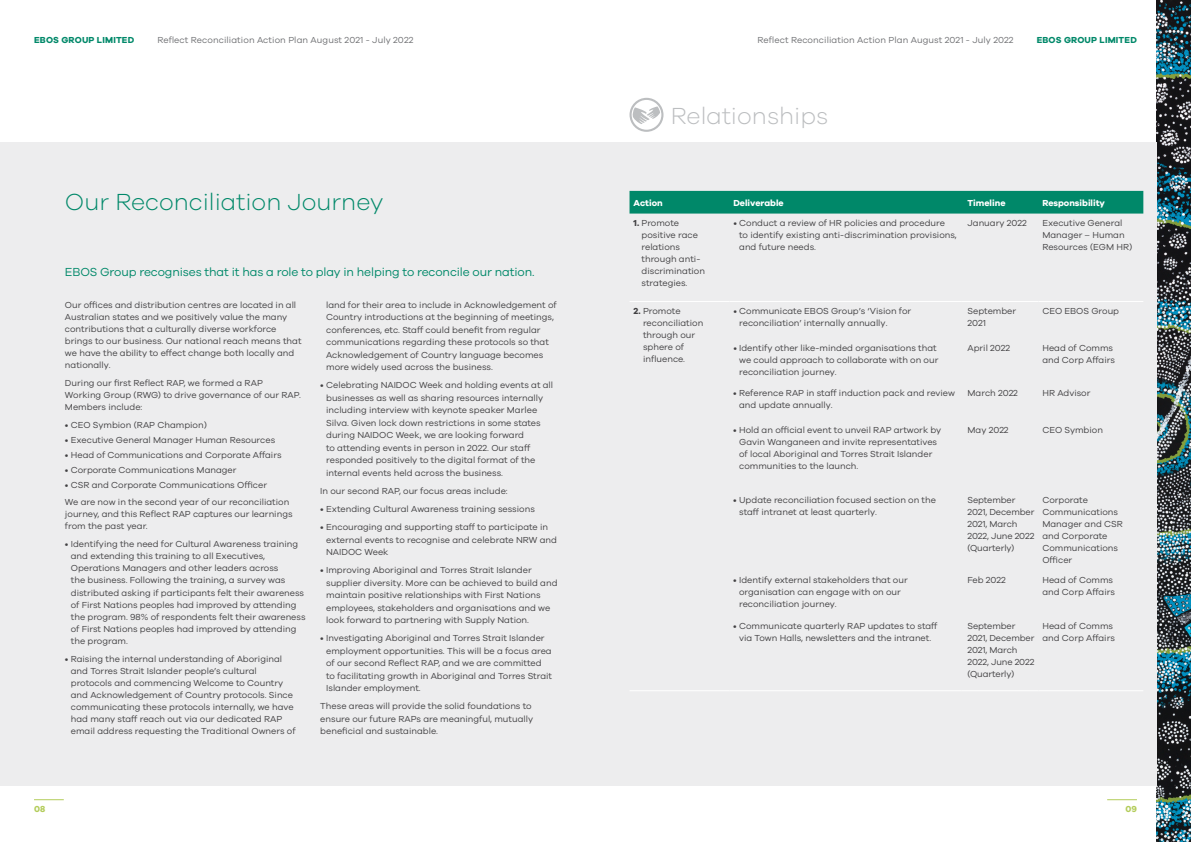
<style>
.page{position:relative;width:1191px;height:842px;background:#fff}
.page>*{position:absolute;margin:0;border:0;box-sizing:border-box;transform-origin:0 0}
.t1{font:300 24px "Galano Grotesque";color:#008869}
.t2{font:300 24px "Galano Grotesque";color:#bcbec0}
.t3{font:12px "Galano Grotesque";letter-spacing:-.01em;color:#008869}
.t4{font:9px/12px "Galano Grotesque";color:#414042}
.t5{font:9px "Galano Grotesque";letter-spacing:.01em;color:#6d6e71}
.t6{font:700 9px "Galano Grotesque";color:#fff}
.t7{font:700 9px "Galano Grotesque";letter-spacing:.02em;color:#008869}
.t8{font:700 9px "Galano Grotesque";color:#b3cc5a}
.s1{font-weight:700}
</style>
<div class="page">
<hr style="left:1107px;top:799px;width:30px;height:1px;background:#b3cc5a">
<img style="left:1157px;top:0;width:34px;height:842px">
<hr style="left:34px;top:799px;width:30px;height:1px;background:#b3cc5a">
<div style="left:0;top:142px;width:604px;height:643px;background:#ededee"></div>
<div style="left:587px;top:142px;width:570px;height:643px;background:#ededee"></div>
<div style="left:629px;top:191px;width:514px;height:23px;background:#008869"></div>
<hr style="left:629px;top:690px;width:100px;height:1px;background:#fff">
<hr style="left:729px;top:690px;width:233px;height:1px;background:#fff">
<hr style="left:962px;top:690px;width:76px;height:1px;background:#fff">
<hr style="left:1038px;top:690px;width:105px;height:1px;background:#fff">
<hr style="left:629px;top:301px;width:100px;height:1px;background:#fff">
<hr style="left:729px;top:301px;width:233px;height:1px;background:#fff">
<hr style="left:962px;top:301px;width:76px;height:1px;background:#fff">
<hr style="left:1038px;top:301px;width:105px;height:1px;background:#fff">
<svg style="left:629px;top:98px;width:34px;height:34px"></svg>
<p class="t7" style="left:34px;top:34px;width:102px">EBOS GROUP LIMITED</p>
<p class="t5" style="left:157px;top:34px;width:257px">Reflect Reconciliation Action Plan August 2021 - July 2022</p>
<p class="t5" style="left:757px;top:34px;width:257px">Reflect Reconciliation Action Plan August 2021 - July 2022</p>
<p class="t7" style="left:1036px;top:34px;width:102px">EBOS GROUP LIMITED</p>
<h1 class="t1" style="left:65px;top:187px;width:320px">Our Reconciliation Journey</h1>
<h2 class="t3" style="left:65px;top:265px;width:471px">EBOS Group recognises that it has a role to play in helping to reconcile our nation.</h2>
<p class="t4" style="left:65px;top:298px;width:238px">Our offices and distribution centres are located in all Australian states and we positively value the many contributions that a culturally diverse workforce brings to our business. Our national reach means that we have the ability to effect change both locally and nationally.</p>
<p class="t4" style="left:65px;top:376px;width:237px">During our first Reflect RAP, we formed a RAP<br>Working Group (RWG) to drive governance of our RAP.<br>Members include:</p>
<p class="t4" style="left:65px;top:418px;width:143px">• CEO Symbion (RAP Champion)</p>
<p class="t4" style="left:65px;top:433px;width:212px">• Executive General Manager Human Resources</p>
<p class="t4" style="left:65px;top:448px;width:218px">• Head of Communications and Corporate Affairs</p>
<p class="t4" style="left:65px;top:463px;width:173px">• Corporate Communications Manager</p>
<p class="t4" style="left:65px;top:475px;width:226px;line-height:17.8px">• CSR and Corporate Communications Officer<br>We are now in the second year of our reconciliation</p>
<p class="t4" style="left:65px;top:508px;width:229px">journey, and this Reflect RAP captures our learnings from the past year.</p>
<p class="t4" style="left:71px;top:538px;width:236px;text-indent:-6px">• Identifying the need for Cultural Awareness training and extending this training to all Executives, Operations Managers and other leaders across<br>the business. Following the training, a survey was distributed asking if participants felt their awareness of First Nations peoples had improved by attending the program. 98% of respondents felt their awareness of First Nations peoples had improved by attending the program.</p>
<p class="t4" style="left:71px;top:652px;width:226px;text-indent:-6px">• Raising the internal understanding of Aboriginal and Torres Strait Islander people’s cultural protocols and commencing Welcome to Country and Acknowledgement of Country protocols. Since communicating these protocols internally, we have had many staff reach out via our dedicated RAP email address requesting the Traditional Owners of</p>
<p class="t4" style="left:326px;top:298px;width:232px;line-height:12.5px">land for their area to include in Acknowledgement of Country introductions at the beginning of meetings, conferences, etc. Staff could benefit from regular communications regarding these protocols so that Acknowledgement of Country language becomes more widely used across the business.</p>
<p class="t4" style="left:326px;top:379px;width:228px;line-height:12.5px;text-indent:-6px">• Celebrating NAIDOC Week and holding events at all businesses as well as sharing resources internally including interview with keynote speaker Marlee Silva. Given lock down restrictions in some states during NAIDOC Week, we are looking forward<br>to attending events in person in 2022. Our staff responded positively to the digital format of the internal events held across the business.</p>
<p class="t4" style="left:320px;top:484px;width:189px">In our second RAP, our focus areas include:</p>
<p class="t4" style="left:320px;top:503px;width:216px">• Extending Cultural Awareness training sessions</p>
<p class="t4" style="left:326px;top:520px;width:232px;line-height:12.5px;text-indent:-6px">• Encouraging and supporting staff to participate in external events to recognise and celebrate NRW and<br>NAIDOC Week</p>
<p class="t4" style="left:326px;top:564px;width:233px;line-height:12.5px;text-indent:-6px">• Improving Aboriginal and Torres Strait Islander supplier diversity. More can be achieved to build and maintain positive relationships with First Nations employees, stakeholders and organisations and we look forward to partnering with Supply Nation.</p>
<p class="t4" style="left:326px;top:632px;width:227px;line-height:12.5px;text-indent:-6px">• Investigating Aboriginal and Torres Strait Islander employment opportunities. This will be a focus area of our second Reflect RAP, and we are committed to facilitating growth in Aboriginal and Torres Strait Islander employment.</p>
<p class="t4" style="left:320px;top:700px;width:214px;line-height:12.5px">These areas will provide the solid foundations to ensure our future RAPs are meaningful, mutually beneficial and sustainable.</p>
<p class="t8" style="left:34px;top:804px;width:13px">08</p>
<h1 class="t2" style="left:671px;top:102px;width:159px">Relationships</h1>
<p class="t6" style="left:633px;top:197px;width:31px">Action</p>
<p class="t6" style="left:733px;top:197px;width:52px">Deliverable</p>
<p class="t6" style="left:967px;top:197px;width:39px">Timeline</p>
<p class="t6" style="left:1042px;top:197px;width:64px">Responsibility</p>
<p class="t4" style="left:641px;top:217px;width:65px;text-indent:-8px"><span class="s1">1.</span> Promote positive race relations through anti&shy;discrimination strategies.</p>
<p class="t4" style="left:739px;top:217px;width:219px;text-indent:-6px">• Conduct a review of HR policies and procedure<br>to identify existing anti-discrimination provisions, and future needs.</p>
<p class="t4" style="left:967px;top:217px;width:61px">January 2022</p>
<p class="t4" style="left:1042px;top:217px;width:91px">Executive General<br>Manager – Human<br>Resources (EGM HR)</p>
<p class="t4" style="left:643px;top:305px;width:62px;text-indent:-9px"><span class="s1">2.</span> Promote reconciliation through our sphere of influence.</p>
<p class="t4" style="left:739px;top:305px;width:174px;text-indent:-6px">• Communicate EBOS Group’s ‘Vision for reconciliation’ internally annually.</p>
<p class="t4" style="left:967px;top:305px;width:50px">September<br>2021</p>
<p class="t4" style="left:1042px;top:305px;width:78px">CEO EBOS Group</p>
<p class="t4" style="left:739px;top:342px;width:201px;text-indent:-6px">• Identify other like-minded organisations that we could approach to collaborate with on our reconciliation journey.</p>
<p class="t4" style="left:967px;top:342px;width:44px">April 2022</p>
<p class="t4" style="left:1042px;top:342px;width:74px">Head of Comms and Corp Affairs</p>
<p class="t4" style="left:739px;top:387px;width:217px;text-indent:-6px">• Reference RAP in staff induction pack and review and update annually.</p>
<p class="t4" style="left:967px;top:387px;width:52px">March 2022</p>
<p class="t4" style="left:1042px;top:387px;width:50px">HR Advisor</p>
<p class="t4" style="left:739px;top:424px;width:203px;text-indent:-6px">• Hold an official event to unveil RAP artwork by Gavin Wanganeen and invite representatives of local Aboriginal and Torres Strait Islander communities to the launch.</p>
<p class="t4" style="left:967px;top:424px;width:43px">May 2022</p>
<p class="t4" style="left:1042px;top:424px;width:62px">CEO Symbion</p>
<p class="t4" style="left:739px;top:493px;width:198px;text-indent:-6px">• Update reconciliation focused section on the staff intranet at least quarterly.</p>
<p class="t4" style="left:967px;top:493px;width:68px">September<br>2021, December<br>2021, March<br>2022, June 2022 (Quarterly)</p>
<p class="t4" style="left:1042px;top:493px;width:82px">Corporate<br>Communications<br>Manager and CSR and Corporate<br>Communications<br>Officer</p>
<p class="t4" style="left:739px;top:573px;width:170px;text-indent:-6px">• Identify external stakeholders that our organisation can engage with on our reconciliation journey.</p>
<p class="t4" style="left:967px;top:573px;width:40px">Feb 2022</p>
<p class="t4" style="left:1042px;top:573px;width:74px">Head of Comms and Corp Affairs</p>
<p class="t4" style="left:733px;top:619px;width:206px;text-align:center">• Communicate quarterly RAP updates to staff via Town Halls, newsletters and the intranet.</p>
<p class="t4" style="left:967px;top:619px;width:68px">September<br>2021, December<br>2021, March<br>2022, June 2022 (Quarterly)</p>
<p class="t4" style="left:1042px;top:619px;width:74px">Head of Comms and Corp Affairs</p>
<p class="t8" style="left:1125px;top:804px;width:13px">09</p>
</div>
